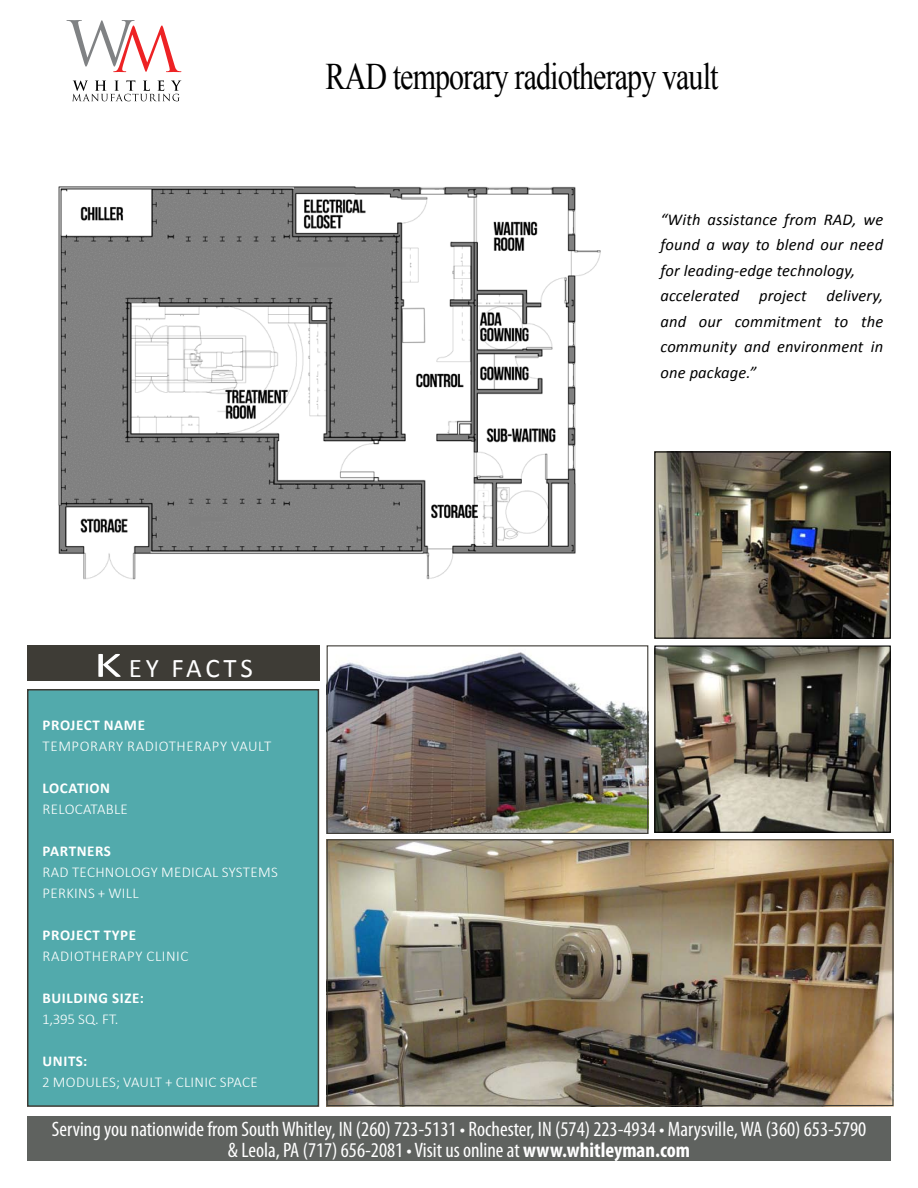
<style>
.page{position:relative;width:918px;height:1188px;background:#fff}
.page>*{position:absolute;margin:0;border:0;box-sizing:border-box;transform-origin:0 0}
.t1{font:37.5px "Times New Roman";letter-spacing:-.03em;color:#000;scale:.8 1}
.t2{font:27px "Calibri";color:#fff}
.t3{font:condensed 21px/21px "Myriad Pro";color:#fff;text-align:center}
.t4{font:italic 16.5px/25.5px "Calibri";letter-spacing:.01em;color:#000}
.t5{font:300 15px "Calibri";letter-spacing:.02em;color:#fff}
.t6{font:700 15px "Calibri";letter-spacing:.04em;color:#fff}
.t7{font:300 15px "Calibri";letter-spacing:.04em;color:#fff}
.s1{font-size:36px}
.s2{font-weight:700}
</style>
<div class="page">
<div style="left:27px;top:1116px;width:864px;height:45px;background:#5f625f"></div>
<img style="left:58px;top:186px;width:543px;height:394px">
<img style="left:329px;top:841px;width:563px;height:263px">
<div style="left:327px;top:839px;width:567px;height:267px;border:1px solid #3e3c36"></div>
<img style="left:656px;top:647px;width:233px;height:184px">
<div style="left:654px;top:645px;width:237px;height:188px;border:1px solid #000"></div>
<img style="left:329px;top:652px;width:317px;height:180px">
<div style="left:327px;top:645px;width:321px;height:189px;border:1px solid #3e3c36"></div>
<img style="left:656px;top:453px;width:233px;height:184px">
<div style="left:654px;top:451px;width:237px;height:188px;border:1px solid #000"></div>
<div style="left:28px;top:690px;width:290px;height:416px;background:#52aaac"></div>
<div style="left:27px;top:689px;width:292px;height:418px;border:2px solid #3e3c36"></div>
<div style="left:27px;top:645px;width:292px;height:36px;background:#3e3c36"></div>
<svg style="left:66px;top:20px;width:115px;height:52px"></svg>
<svg style="left:72px;top:80px;width:109px;height:21px"></svg>
<h1 class="t1" style="left:326px;top:51px;width:493px">RAD temporary radiotherapy vault</h1>
<p class="t2" style="left:94px;top:651px;width:110px"><span class="s1">K</span>EY FACTS</p>
<p class="t6" style="left:43px;top:715px;width:104px">PROJECT NAME</p>
<p class="t7" style="left:43px;top:737px;width:230px">TEMPORARY RADIOTHERAPY VAULT</p>
<p class="t6" style="left:43px;top:778px;width:69px">LOCATION</p>
<p class="t5" style="left:43px;top:800px;width:9px">RELO</p>
<p class="t5" style="left:75px;top:800px;width:47px">CATABLE</p>
<p class="t6" style="left:43px;top:841px;width:70px">PARTNERS</p>
<p class="t5" style="left:43px;top:863px;width:9px">RAD</p>
<p class="t5" style="left:72px;top:863px;width:98px">TECHNOLOGY MEDI</p>
<p class="t5" style="left:195px;top:863px;width:84px">CAL SYSTEM S</p>
<p class="t5" style="left:43px;top:884px;width:86px">PERKINS + WILL</p>
<p class="t6" style="left:43px;top:925px;width:18px">PROJECT</p>
<p class="t6" style="left:104px;top:925px;width:34px">TYPE</p>
<p class="t7" style="left:43px;top:947px;width:146px">RADIOTHERAPY CLINIC</p>
<p class="t6" style="left:43px;top:988px;width:103px">BUILDING SIZE:</p>
<p class="t5" style="left:42px;top:1010px;width:78px">1,395 SQ. FT.</p>
<p class="t6" style="left:43px;top:1051px;width:9px">UNITS</p>
<p class="t6" style="left:83px;top:1051px;width:6px">:</p>
<p class="t5" style="left:42px;top:1073px;width:21px">2 MODULE</p>
<p class="t5" style="left:109px;top:1073px;width:150px">S; VAULT + CLINIC SPACE</p>
<p class="t4" style="left:660px;top:206px;width:224px">“With assistance from RAD, we found a way to blend our need for leading-edge technology, accelerated project delivery, and our commitment to the community and environment in one package.”</p>
<p class="t3" style="left:52px;top:1118px;width:816px">Serving you nationwide from South Whitley, IN (260) 723-5131 • Rochester, IN (574) 223-4934 • Marysville, WA (360) 653-5790 &amp; Leola, PA (717) 656-2081 • Visit us online at <span class="s2">www.whitleyman.com</span></p>
</div>
